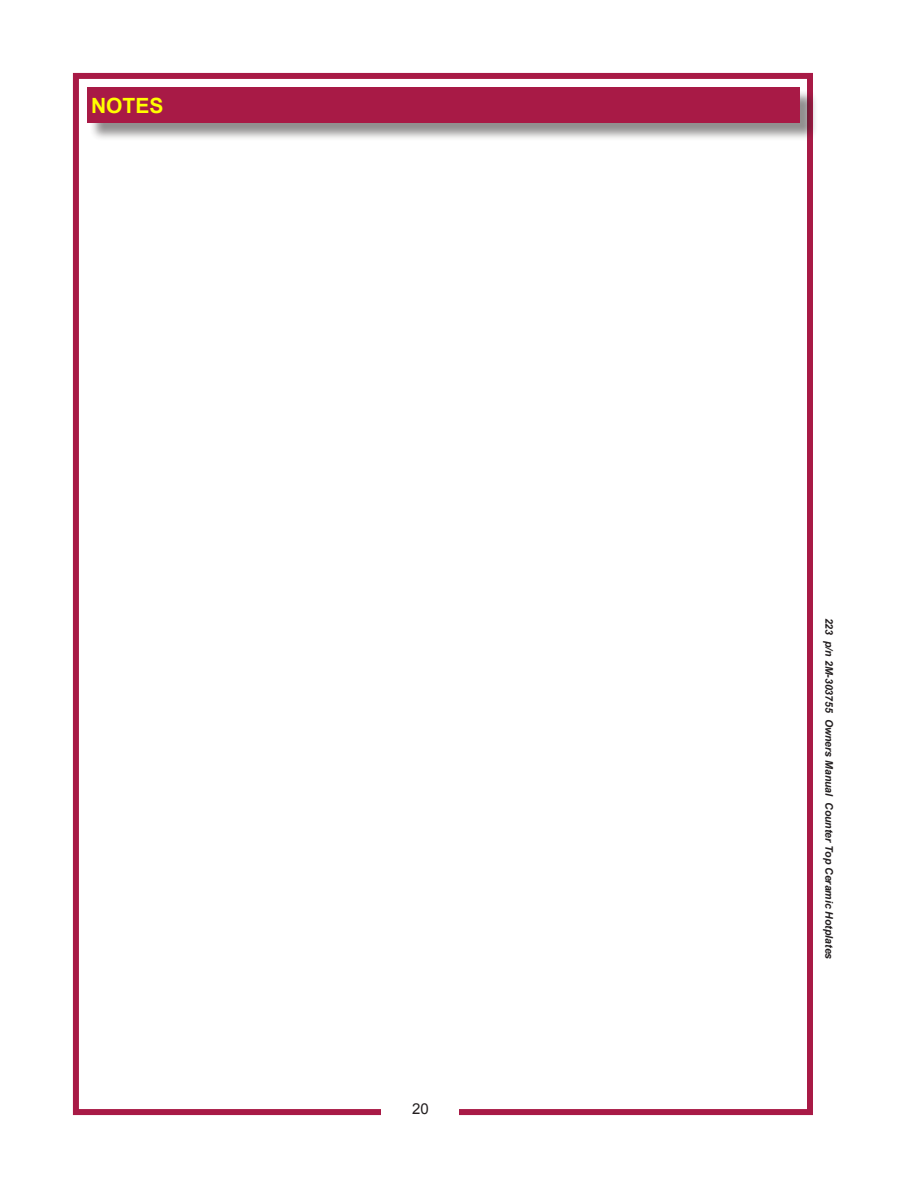
<style>
.page{position:relative;width:918px;height:1188px;background:#fff}
.page>*{position:absolute;margin:0;border:0;box-sizing:border-box;transform-origin:0 0}
.t1{font:700 21px "Arial";color:#ff0}
.t2{font:15px "Arial";color:#231f20}
.t3{font:italic 700 10.5px "Arial";color:#231f20}
</style>
<div class="page">
<div style="left:73px;top:73px;width:740px;height:1042px;border:6px solid #a81a46"></div>
<div style="left:382px;top:1099px;width:77px;height:25px;background:#fff"></div>
<div style="left:89px;top:90px;width:729px;height:52px;background:#231f20;opacity:.5"></div>
<div style="left:87px;top:87px;width:713px;height:36px;background:#a81a46"></div>
<p class="t1" style="left:91px;top:91px;width:74px">NOTES</p>
<h2 class="t2" style="left:412px;top:1099px;width:18px">20</h2>
<p class="t3" style="left:836px;top:618px;width:343px;rotate:90deg">223 p/n 2M-303755 Owners Manual Counter Top Ceramic Hotplates</p>
</div>
